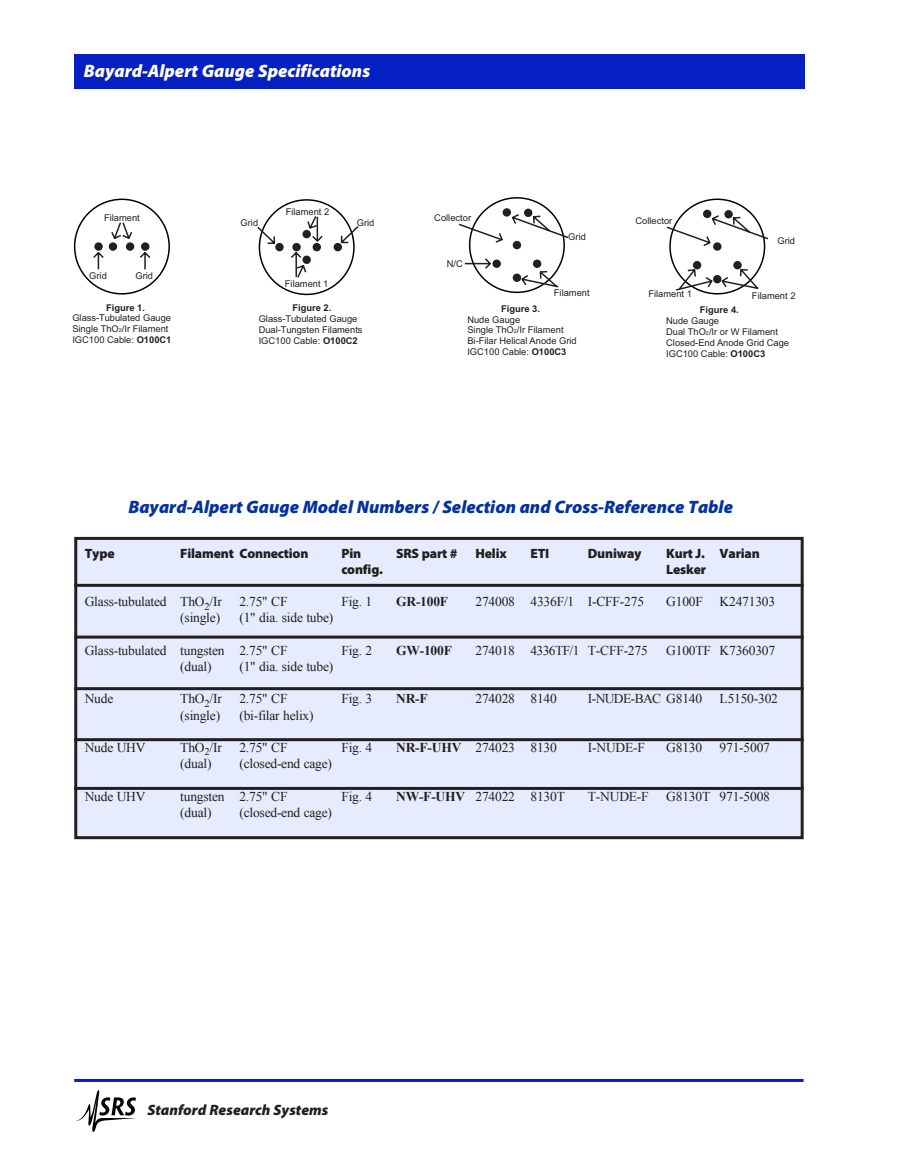
<style>
.page{position:relative;width:905px;height:1175px;background:#fff}
.page>*{position:absolute;margin:0;border:0;box-sizing:border-box;transform-origin:0 0}
.t1{font:italic 900 18px "Myriad Pro";color:#0332a0}
.t2{font:italic 900 18px "Myriad Pro";color:#fff}
.t3{font:italic 900 15px "Myriad Pro";color:#231f20}
.t4{font:13.5px "Times New Roman";letter-spacing:-.015em;color:#231f20}
.t5{font:900 13.5px "Myriad Pro";letter-spacing:-.015em;color:#231f20}
.t6{font:700 13.5px "Times New Roman";letter-spacing:-.015em;color:#231f20}
.t7{font:13.5px "Times New Roman";letter-spacing:-.045em;color:#231f20}
.t8{font:9.3px/10.8px "Arial";color:#231f20}
.t9{font:700 9.3px "Arial";color:#231f20}
.s1{font-size:5.4px}
.s2{font-weight:700}
</style>
<div class="page">
<hr style="left:74px;top:1078px;width:729px;height:3px;background:#031fc2">
<svg style="left:76px;top:1090px;width:60px;height:41px"></svg>
<div style="left:74px;top:54px;width:730px;height:35px;background:#041fc2"></div>
<svg style="left:257px;top:199px;width:102px;height:97px"></svg>
<svg style="left:666px;top:198px;width:102px;height:97px"></svg>
<svg style="left:73px;top:198px;width:97px;height:97px"></svg>
<div style="left:76px;top:538px;width:726px;height:299px;background:#e6ecfd"></div>
<div style="left:74px;top:537px;width:729px;height:302px;border:3px solid #231f20"></div>
<svg style="left:459px;top:197px;width:110px;height:97px"></svg>
<hr style="left:74px;top:635px;width:729px;height:3px;background:#231f20">
<hr style="left:74px;top:738px;width:729px;height:3px;background:#231f20">
<hr style="left:74px;top:787px;width:729px;height:3px;background:#231f20">
<hr style="left:74px;top:687px;width:729px;height:3px;background:#231f20">
<hr style="left:74px;top:584px;width:729px;height:3px;background:#231f20">
<h1 class="t2" style="left:84px;top:64px;width:288px">Bayard-Alpert Gauge Specifications</h1>
<p class="t8" style="left:104px;top:213px;width:37px">Filament</p>
<p class="t8" style="left:89px;top:271px;width:19px">Grid</p>
<p class="t8" style="left:135px;top:271px;width:19px">Grid</p>
<p class="t9" style="left:106px;top:304px;width:40px">Figure 1.</p>
<p class="t8" style="left:72px;top:313px;width:101px">Glass-Tubulated Gauge<br>Single ThO<span class="s1">2</span>/Ir Filament<br>IGC100 Cable: <span class="s2">O100C1</span></p>
<p class="t8" style="left:286px;top:207px;width:45px">Filament 2</p>
<p class="t8" style="left:240px;top:218px;width:19px">Grid</p>
<p class="t8" style="left:357px;top:218px;width:19px">Grid</p>
<p class="t8" style="left:285px;top:279px;width:45px">Filament 1</p>
<p class="t9" style="left:292px;top:304px;width:40px">Figure 2.</p>
<p class="t8" style="left:259px;top:314px;width:105px">Glass-Tubulated Gauge<br>Dual-Tungsten Filaments<br>IGC100 Cable: <span class="s2">O100C2</span></p>
<p class="t8" style="left:434px;top:213px;width:38px">Collector</p>
<p class="t8" style="left:447px;top:259px;width:18px">N/C</p>
<p class="t8" style="left:568px;top:233px;width:19px">Grid</p>
<p class="t8" style="left:635px;top:216px;width:38px">Collector</p>
<p class="t8" style="left:777px;top:236px;width:19px">Grid</p>
<p class="t8" style="left:554px;top:288px;width:37px">Filament</p>
<p class="t8" style="left:648px;top:289px;width:45px">Filament 1</p>
<p class="t8" style="left:752px;top:291px;width:45px">Filament 2</p>
<p class="t9" style="left:501px;top:305px;width:40px">Figure 3.</p>
<p class="t8" style="left:467px;top:315px;width:111px">Nude Gauge<br>Single ThO<span class="s1">2</span>/Ir Filament<br>Bi-Filar Helical Anode Grid<br>IGC100 Cable: <span class="s2">O100C3</span></p>
<p class="t9" style="left:700px;top:306px;width:40px">Figure 4.</p>
<p class="t8" style="left:666px;top:316px;width:124px">Nude Gauge<br>Dual ThO<span class="s1">2</span>/Ir or W Filament<br>Closed-End Anode Grid Cage<br>IGC100 Cable: <span class="s2">O100C3</span></p>
<h1 class="t1" style="left:128px;top:499px;width:606px">Bayard-Alpert Gauge Model Numbers / Selection and Cross-Reference Table</h1>
<p class="t5" style="left:85px;top:548px;width:31px">Type</p>
<p class="t5" style="left:180px;top:548px;width:130px">Filament Connection</p>
<p class="t5" style="left:341px;top:548px;width:21px">Pin</p>
<p class="t5" style="left:396px;top:548px;width:63px">SRS part #</p>
<p class="t5" style="left:475px;top:548px;width:33px">Helix</p>
<p class="t5" style="left:530px;top:548px;width:20px">ETI</p>
<p class="t5" style="left:588px;top:548px;width:55px">Duniway</p>
<p class="t5" style="left:666px;top:548px;width:95px">Kurt J. Varian</p>
<p class="t5" style="left:341px;top:564px;width:43px">config.</p>
<p class="t5" style="left:666px;top:564px;width:41px">Lesker</p>
<p class="t4" style="left:85px;top:597px;width:139px">Glass-tubulated ThO<sub>2</sub>/Ir</p>
<p class="t4" style="left:239px;top:597px;width:50px">2.75" CF</p>
<p class="t4" style="left:341px;top:597px;width:32px">Fig. 1</p>
<p class="t6" style="left:396px;top:597px;width:54px">GR-100F</p>
<p class="t4" style="left:475px;top:597px;width:170px">274008 4336F/1 I-CFF-275</p>
<p class="t4" style="left:666px;top:597px;width:110px">G100F K2471303</p>
<p class="t4" style="left:180px;top:613px;width:41px">(single)</p>
<p class="t4" style="left:239px;top:613px;width:95px">(1" dia. side tube)</p>
<p class="t4" style="left:85px;top:645px;width:204px">Glass-tubulated tungsten 2.75" CF</p>
<p class="t4" style="left:341px;top:645px;width:32px">Fig. 2</p>
<p class="t6" style="left:396px;top:645px;width:57px">GW-100F</p>
<p class="t4" style="left:475px;top:645px;width:174px">274018 4336TF/1 T-CFF-275</p>
<p class="t4" style="left:666px;top:645px;width:110px">G100TF K7360307</p>
<p class="t4" style="left:180px;top:661px;width:33px">(dual)</p>
<p class="t4" style="left:239px;top:661px;width:95px">(1" dia. side tube)</p>
<p class="t4" style="left:85px;top:694px;width:30px">Nude</p>
<p class="t4" style="left:180px;top:694px;width:43px">ThO<sub>2</sub>/Ir</p>
<p class="t4" style="left:239px;top:694px;width:50px">2.75" CF</p>
<p class="t4" style="left:341px;top:694px;width:32px">Fig. 3</p>
<p class="t6" style="left:396px;top:694px;width:33px">NR-F</p>
<p class="t4" style="left:475px;top:694px;width:83px">274028 8140</p>
<p class="t7" style="left:588px;top:694px;width:116px">I-NUDE-BAC G8140</p>
<p class="t4" style="left:719px;top:694px;width:60px">L5150-302</p>
<p class="t4" style="left:180px;top:710px;width:41px">(single)</p>
<p class="t4" style="left:239px;top:710px;width:76px">(bi-filar helix)</p>
<p class="t4" style="left:85px;top:742px;width:62px">Nude UHV</p>
<p class="t4" style="left:180px;top:742px;width:43px">ThO<sub>2</sub>/Ir</p>
<p class="t4" style="left:239px;top:742px;width:50px">2.75" CF</p>
<p class="t4" style="left:341px;top:742px;width:32px">Fig. 4</p>
<p class="t4" style="left:396px;top:742px;width:162px"><span class="s2">NR-F-UHV</span> 274023 8130</p>
<p class="t4" style="left:588px;top:742px;width:59px">I-NUDE-F</p>
<p class="t4" style="left:666px;top:742px;width:37px">G8130</p>
<p class="t4" style="left:719px;top:742px;width:52px">971-5007</p>
<p class="t4" style="left:180px;top:759px;width:33px">(dual)</p>
<p class="t4" style="left:239px;top:759px;width:94px">(closed-end cage)</p>
<p class="t4" style="left:85px;top:791px;width:62px">Nude UHV</p>
<p class="t4" style="left:180px;top:791px;width:109px">tungsten 2.75" CF</p>
<p class="t4" style="left:341px;top:791px;width:32px">Fig. 4</p>
<p class="t4" style="left:396px;top:791px;width:170px"><span class="s2">NW-F-UHV</span> 274022 8130T</p>
<p class="t4" style="left:588px;top:791px;width:62px">T-NUDE-F</p>
<p class="t4" style="left:666px;top:791px;width:105px">G8130T 971-5008</p>
<p class="t4" style="left:180px;top:807px;width:33px">(dual)</p>
<p class="t4" style="left:239px;top:807px;width:94px">(closed-end cage)</p>
<p class="t3" style="left:147px;top:1104px;width:182px">Stanford Research Systems</p>
</div>
